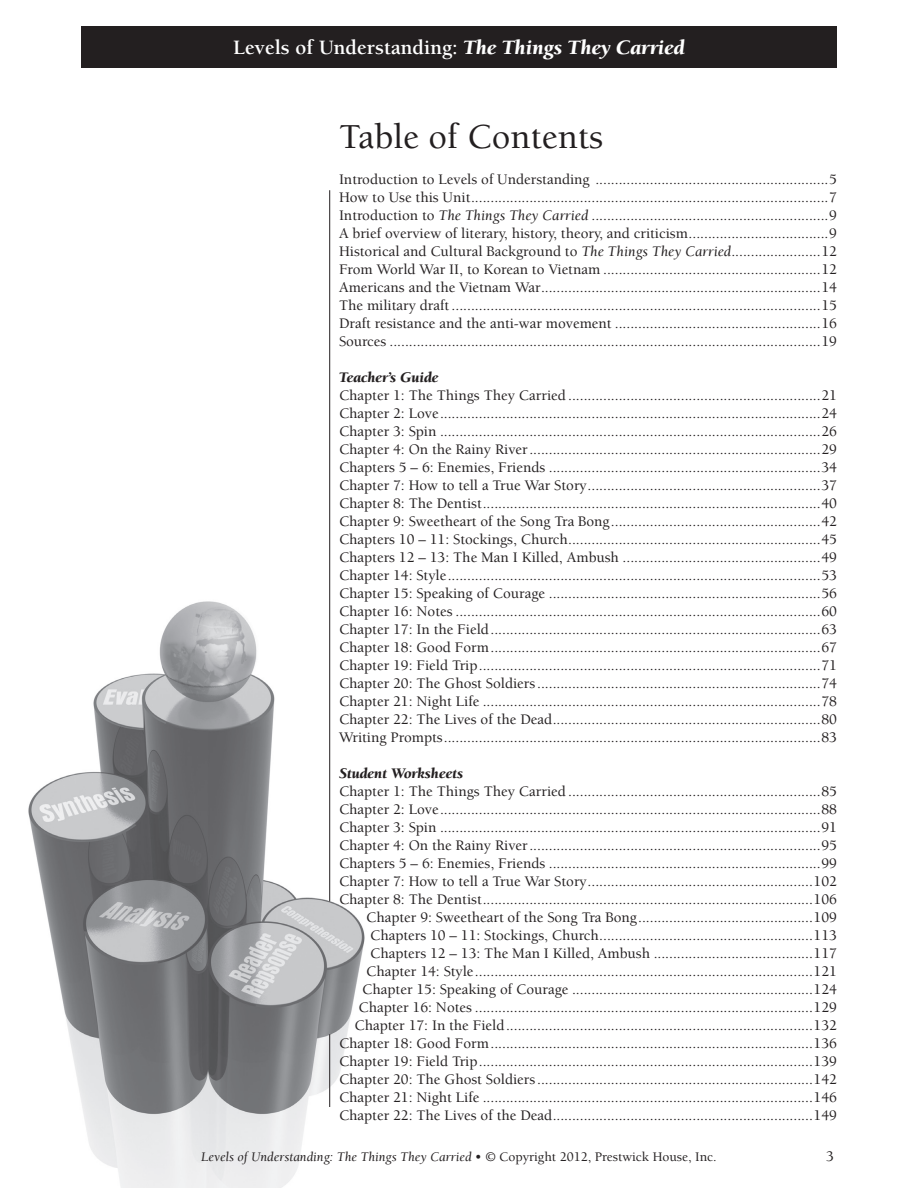
<style>
.page{position:relative;width:918px;height:1188px;background:#fff}
.page>*{position:absolute;margin:0;border:0;box-sizing:border-box;transform-origin:0 0}
.t1{font:500 36px "Berkeley";color:#231f20}
.t2{font:700 21px "Berkeley";color:#fff}
.t3{font:italic 700 18px "Berkeley";color:#fff}
.t4{font:500 15px/18px "Berkeley";color:#231f20;text-align:justify}
.t5{font:italic 900 15px "Berkeley";color:#231f20}
.t6{font:italic 13.5px "Berkeley";color:#231f20}
.s1{font-weight:900;font-style:italic}
.s2{font-weight:900}
.s3{font-weight:900;font-style:normal}
.s4{font-weight:400;font-style:italic}
.s5{font-weight:500;font-style:normal}
</style>
<div class="page">
<div style="left:81px;top:26px;width:756px;height:42px;background:#231f20"></div>
<img style="left:28px;top:583px;width:337px;height:605px">
<hr style="left:329px;top:190px;width:1px;height:711px;background:#231f20">
<hr style="left:329px;top:1034px;width:1px;height:73px;background:#231f20">
<h2 class="t2" style="left:233px;top:36px;width:453px">Levels of Understanding: <span class="s1">The Things They Carried</span></h2>
<p class="t3" style="left:210px;top:39px;width:499px">Levels of Understanding: <span class="s2">The Things They Carried •</span> <span class="s3">Introduction</span></p>
<h1 class="t1" style="left:339px;top:118px;width:266px">Table of Contents</h1>
<p class="t4" style="left:339px;top:171px;width:499px">Introduction to Levels of Understanding ............................................................5<br>How to Use this Unit............................................................................................7<br>Introduction to <span class="s4">The Things They Carried</span> .............................................................9<br>A brief overview of literary, history, theory, and criticism....................................9<br>Historical and Cultural Background to <span class="s4">The Things They Carried</span>.......................12<br>From World War II, to Korean to Vietnam ........................................................12<br>Americans and the Vietnam War........................................................................14<br>The military draft ...............................................................................................15<br>Draft resistance and the anti-war movement .....................................................16<br>Sources ...............................................................................................................19</p>
<p class="t5" style="left:339px;top:370px;width:101px">Teacher’s Guide</p>
<p class="t4" style="left:339px;top:387px;width:499px">Chapter 1: The Things They Carried .................................................................21<br>Chapter 2: Love..................................................................................................24<br>Chapter 3: Spin ..................................................................................................26<br>Chapter 4: On the Rainy River...........................................................................29<br>Chapters 5 – 6: Enemies, Friends ......................................................................34<br>Chapter 7: How to tell a True War Story............................................................37<br>Chapter 8: The Dentist.......................................................................................40<br>Chapter 9: Sweetheart of the Song Tra Bong......................................................42<br>Chapters 10 – 11: Stockings, Church.................................................................45<br>Chapters 12 – 13: The Man I Killed, Ambush ...................................................49<br>Chapter 14: Style................................................................................................53<br>Chapter 15: Speaking of Courage ......................................................................56<br>Chapter 16: Notes ..............................................................................................60<br>Chapter 17: In the Field.....................................................................................63<br>Chapter 18: Good Form.....................................................................................67<br>Chapter 19: Field Trip........................................................................................71<br>Chapter 20: The Ghost Soldiers.........................................................................74<br>Chapter 21: Night Life .......................................................................................78<br>Chapter 22: The Lives of the Dead.....................................................................80<br>Writing Prompts.................................................................................................83</p>
<p class="t5" style="left:339px;top:766px;width:126px">Student Worksheets</p>
<p class="t4" style="left:339px;top:783px;width:500px;text-align:right">Chapter 1: The Things They Carried .................................................................85<br>Chapter 2: Love..................................................................................................88<br>Chapter 3: Spin ..................................................................................................91<br>Chapter 4: On the Rainy River...........................................................................95<br>Chapters 5 – 6: Enemies, Friends ......................................................................99<br>Chapter 7: How to tell a True War Story..........................................................102<br>Chapter 8: The Dentist.....................................................................................106<br>Chapter 9: Sweetheart of the Song Tra Bong.............................................109<br>Chapters 10 – 11: Stockings, Church.......................................................113<br>Chapters 12 – 13: The Man I Killed, Ambush .........................................117<br>Chapter 14: Style.......................................................................................121<br>Chapter 15: Speaking of Courage ..............................................................124<br>Chapter 16: Notes .......................................................................................129<br>Chapter 17: In the Field...............................................................................132<br>Chapter 18: Good Form...................................................................................136<br>Chapter 19: Field Trip......................................................................................139<br>Chapter 20: The Ghost Soldiers.......................................................................142<br>Chapter 21: Night Life .....................................................................................146<br>Chapter 22: The Lives of the Dead...................................................................149</p>
<p class="t6" style="left:201px;top:1149px;width:517px">Levels of Understanding: The Things They Carried • © <span class="s5">Copyright 2012, Prestwick House, Inc.</span></p>
<p class="t4" style="left:826px;top:1147px;width:9px">3</p>
</div>
